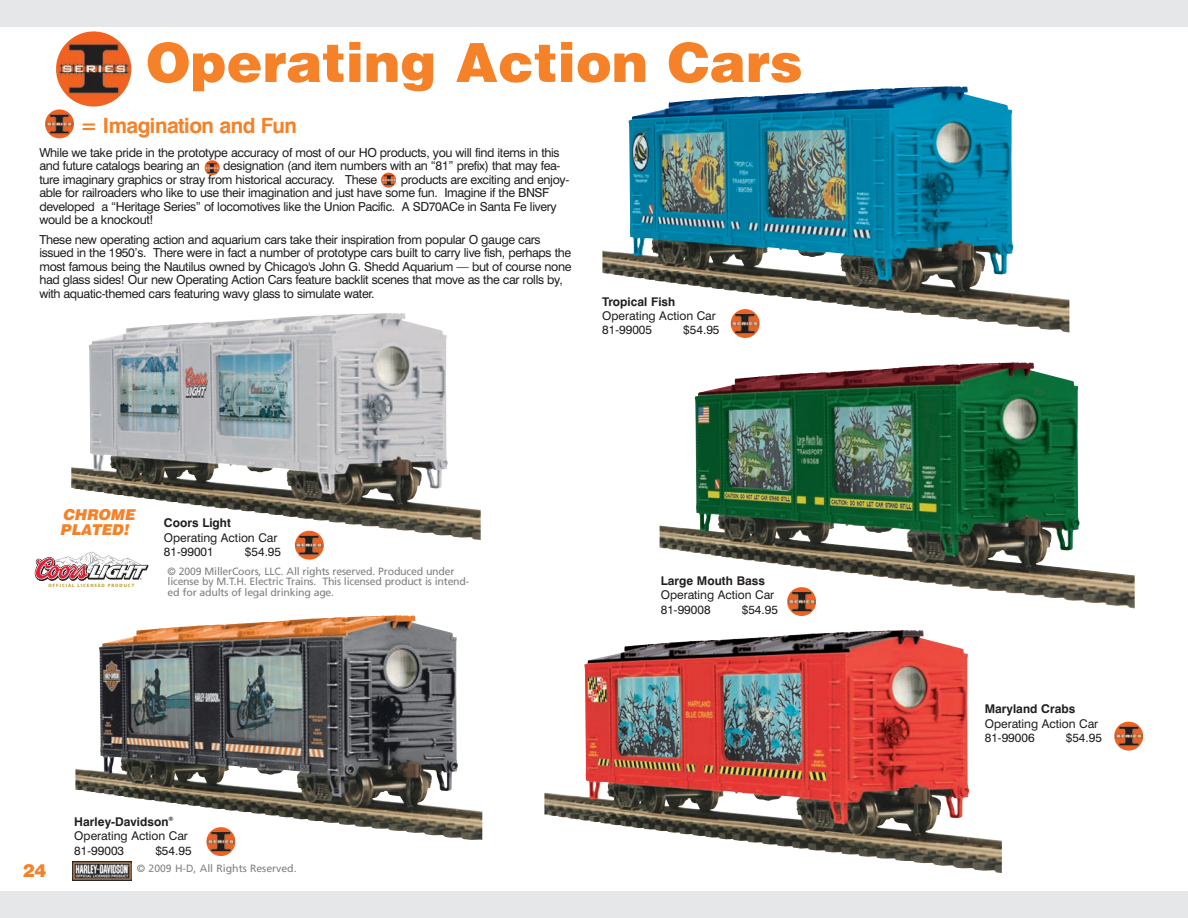
<style>
.page{position:relative;width:1188px;height:918px;background:#fff}
.page>*{position:absolute;margin:0;border:0;box-sizing:border-box;transform-origin:0 0}
.t1{font:54px "TT8 BDO00";color:#f58229}
.t2{font:21px "TT8 A6 O00";letter-spacing:-.03em;color:#f58229}
.t3{font:18px "TT8 BDO00";color:#f58229}
.t4{font:italic 15px/15px "TT860 O00";color:#f58229}
.t5{font:12.3px/13.5px "TT867 O00";letter-spacing:-.025em;color:#231f20}
.t6{font:12px/14.4px "TT867 O00";color:#231f20}
.t7{font:12px "TT8 A6 O00";color:#231f20}
.t8{font:10.5px/10.5px "TT8 CBO00";letter-spacing:-.015em;color:#808285}
.t9{font:700 4.8px "Myriad";color:#be9820}
</style>
<div class="page">
<div style="left:0;top:0;width:1188px;height:27px;background:#e6e7e9"></div>
<div style="left:0;top:891px;width:1188px;height:27px;background:#e6e7e9"></div>
<img style="left:71px;top:313px;width:410px;height:227px">
<img style="left:544px;top:630px;width:458px;height:243px">
<img style="left:75px;top:615px;width:407px;height:226px">
<img style="left:72px;top:861px;width:60px;height:19px">
<img style="left:660px;top:363px;width:475px;height:246px">
<img style="left:602px;top:86px;width:467px;height:247px">
<img style="left:56px;top:31px;width:75px;height:76px">
<img style="left:787px;top:587px;width:29px;height:29px">
<svg style="left:35px;top:552px;width:113px;height:29px"></svg>
<img style="left:40px;top:566px;width:35px;height:13px">
<img style="left:37px;top:559px;width:17px;height:7px">
<img style="left:45px;top:109px;width:29px;height:29px">
<img style="left:205px;top:160px;width:15px;height:15px">
<img style="left:381px;top:173px;width:15px;height:15px">
<img style="left:731px;top:309px;width:29px;height:29px">
<img style="left:295px;top:531px;width:29px;height:29px">
<img style="left:206px;top:827px;width:29px;height:29px">
<img style="left:1114px;top:722px;width:29px;height:29px">
<h1 class="t1" style="left:146px;top:43px;width:659px">Operating Action Cars</h1>
<h2 class="t2" style="left:80px;top:118px;width:218px">= Imagination and Fun</h2>
<p class="t5" style="left:39px;top:147px;width:522px">While we take pride in the prototype accuracy of most of our HO products, you will find items in this and future catalogs bearing an</p>
<p class="t5" style="left:39px;top:161px;width:522px;text-indent:184px">designation (and item numbers with an “81” prefix) that may fea&shy;ture imaginary graphics or stray from historical accuracy. These</p>
<p class="t5" style="left:39px;top:174px;width:532px;text-indent:361px">products are exciting and enjoy&shy;able for railroaders who like to use their imagination and just have some fun. Imagine if the BNSF developed a “Heritage Series” of locomotives like the Union Pacific. A SD70ACe in Santa Fe livery would be a knockout!</p>
<p class="t5" style="left:39px;top:234px;width:534px">These new operating action and aquarium cars take their inspiration from popular O gauge cars issued in the 1950’s. There were in fact a number of prototype cars built to carry live fish, perhaps the most famous being the Nautilus owned by Chicago's John G. Shedd Aquarium — but of course none had glass sides! Our new Operating Action Cars feature backlit scenes that move as the car rolls by, with aquatic-themed cars featuring wavy glass to simulate water.</p>
<p class="t7" style="left:602px;top:297px;width:75px">Tropical Fish</p>
<p class="t6" style="left:602px;top:310px;width:115px">Operating Action Car<br>81-99005</p>
<p class="t6" style="left:683px;top:324px;width:38px">$54.95</p>
<p class="t4" style="left:60px;top:509px;width:79px">CHROME<br>PLATED!</p>
<p class="t9" style="left:49px;top:583px;width:87px">O F F I C I A L L I C E N S E D P R O D U C T</p>
<p class="t7" style="left:164px;top:519px;width:69px">Coors Light</p>
<p class="t6" style="left:164px;top:532px;width:115px">Operating Action Car<br>81-99001</p>
<p class="t6" style="left:245px;top:546px;width:38px">$54.95</p>
<p class="t8" style="left:168px;top:567px;width:303px">© 2009 MillerCoors, LLC. All rights reserved. Produced under license by M.T.H. Electric Trains. This licensed product is intend&shy;ed for adults of legal drinking age.</p>
<p class="t7" style="left:661px;top:576px;width:106px">Large Mouth Bass</p>
<p class="t6" style="left:661px;top:589px;width:115px">Operating Action Car<br>81-99008</p>
<p class="t6" style="left:742px;top:603px;width:38px">$54.95</p>
<h3 class="t3" style="left:22px;top:864px;width:26px">24</h3>
<p class="t7" style="left:74px;top:817px;width:101px">Harley-Davidson<sup>®</sup></p>
<p class="t6" style="left:74px;top:830px;width:115px">Operating Action Car<br>81-99003</p>
<p class="t6" style="left:155px;top:844px;width:38px">$54.95</p>
<p class="t8" style="left:137px;top:864px;width:161px">© 2009 H-D, All Rights Reserved.</p>
<p class="t7" style="left:985px;top:705px;width:92px">Maryland Crabs</p>
<p class="t6" style="left:985px;top:718px;width:115px">Operating Action Car<br>81-99006</p>
<p class="t6" style="left:1066px;top:732px;width:38px">$54.95</p>
</div>
